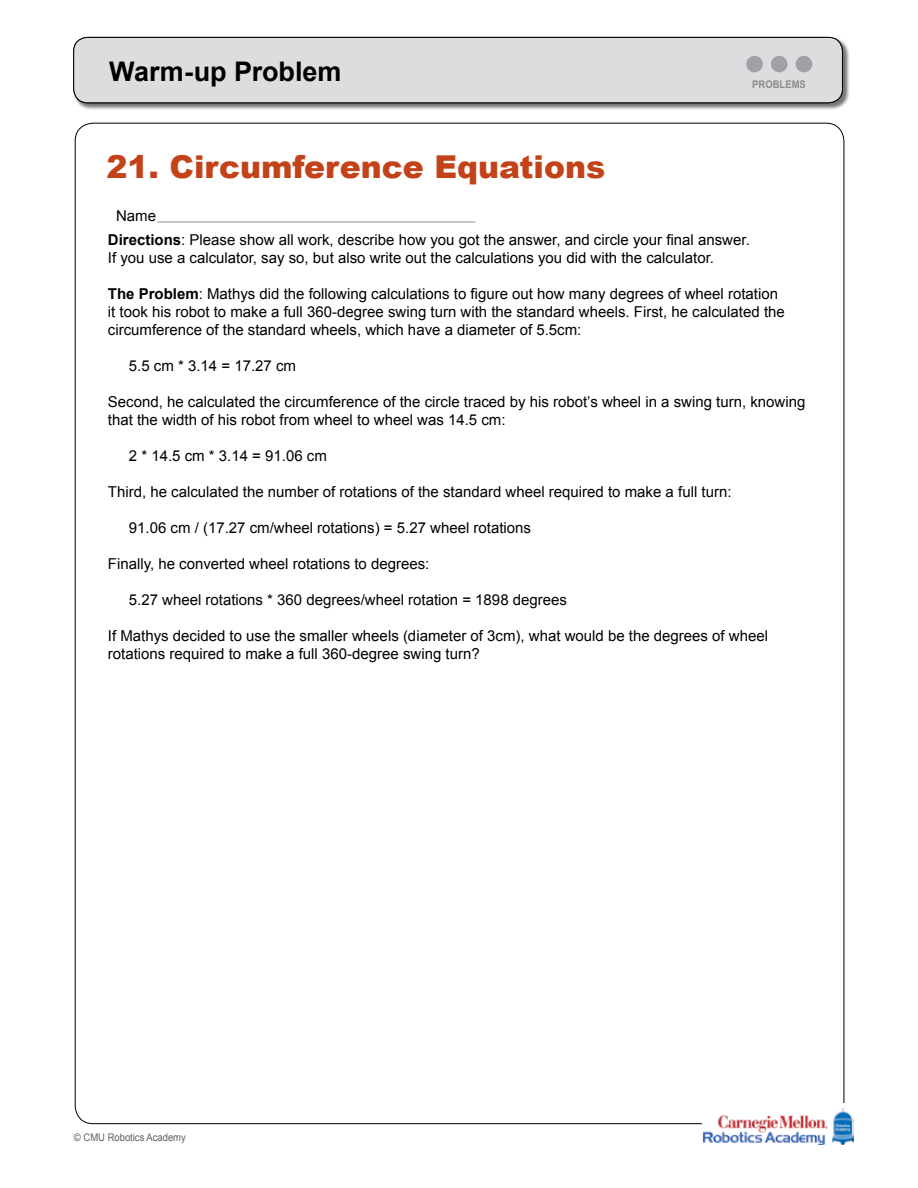
<style>
.page{position:relative;width:918px;height:1188px;background:#fff}
.page>*{position:absolute;margin:0;border:0;box-sizing:border-box;transform-origin:0 0}
.t1{font:900 31.5px "Arial";color:#c4421a}
.t2{font:700 27px "Arial";color:#000}
.t3{font:15px/18px "Arial";color:#000}
.t4{font:10.5px "Arial";color:#5f6062;scale:.9 1}
.t5{font:700 10.5px "Arial";color:#8a8c8e;scale:.9 1}
.s1{font-weight:700}
</style>
<div class="page">
<div style="left:74px;top:37px;width:776px;height:73px;background:#000;opacity:.33"></div>
<div style="left:74px;top:37px;width:768px;height:66px;background:#dcddde;border-radius:14px"></div>
<div style="left:73px;top:37px;width:770px;height:66px;border:1px solid #000;border-radius:14px"></div>
<div style="left:746px;top:56px;width:17px;height:16px;background:#9fa1a4;border-radius:50%"></div>
<div style="left:771px;top:56px;width:17px;height:16px;background:#9fa1a4;border-radius:50%"></div>
<div style="left:796px;top:56px;width:16px;height:16px;background:#9fa1a4;border-radius:50%"></div>
<img style="left:703px;top:1109px;width:151px;height:35px">
<hr style="left:157px;top:222px;width:318px;height:1px;background:#8a8c8e">
<h2 class="t2" style="left:109px;top:54px;width:234px">Warm-up Problem</h2>
<h1 class="t1" style="left:107px;top:143px;width:500px">21. Circumference Equations</h1>
<p class="t3" style="left:116px;top:207px;width:42px">Name</p>
<p class="t5" style="left:750px;top:78px;width:67px">CHALLENGE</p>
<p class="t5" style="left:752px;top:78px;width:61px">PROBLEMS</p>
<p class="t3" style="left:108px;top:231px;width:643px"><span class="s1">Directions</span>: Please show all work, describe how you got the answer, and circle your final answer.<br>If you use a calculator, say so, but also write out the calculations you did with the calculator.</p>
<p class="t3" style="left:108px;top:285px;width:678px"><span class="s1">The Problem</span>: Mathys did the following calculations to figure out how many degrees of wheel rotation it took his robot to make a full 360-degree swing turn with the standard wheels. First, he calculated the circumference of the standard wheels, which have a diameter of 5.5cm:</p>
<p class="t3" style="left:129px;top:357px;width:169px">5.5 cm * 3.14 = 17.27 cm</p>
<p class="t3" style="left:108px;top:393px;width:699px">Second, he calculated the circumference of the circle traced by his robot’s wheel in a swing turn, knowing that the width of his robot from wheel to wheel was 14.5 cm:</p>
<p class="t3" style="left:129px;top:447px;width:200px">2 * 14.5 cm * 3.14 = 91.06 cm</p>
<p class="t3" style="left:108px;top:483px;width:625px">Third, he calculated the number of rotations of the standard wheel required to make a full turn:</p>
<p class="t3" style="left:129px;top:519px;width:404px">91.06 cm / (17.27 cm/wheel rotations) = 5.27 wheel rotations</p>
<p class="t3" style="left:108px;top:555px;width:323px">Finally, he converted wheel rotations to degrees:</p>
<p class="t3" style="left:129px;top:591px;width:440px">5.27 wheel rotations * 360 degrees/wheel rotation = 1898 degrees</p>
<p class="t3" style="left:108px;top:627px;width:662px">If Mathys decided to use the smaller wheels (diameter of 3cm), what would be the degrees of wheel rotations required to make a full 360-degree swing turn?</p>
<p class="t4" style="left:74px;top:1131px;width:126px">© CMU Robotics Academy</p>
</div>
